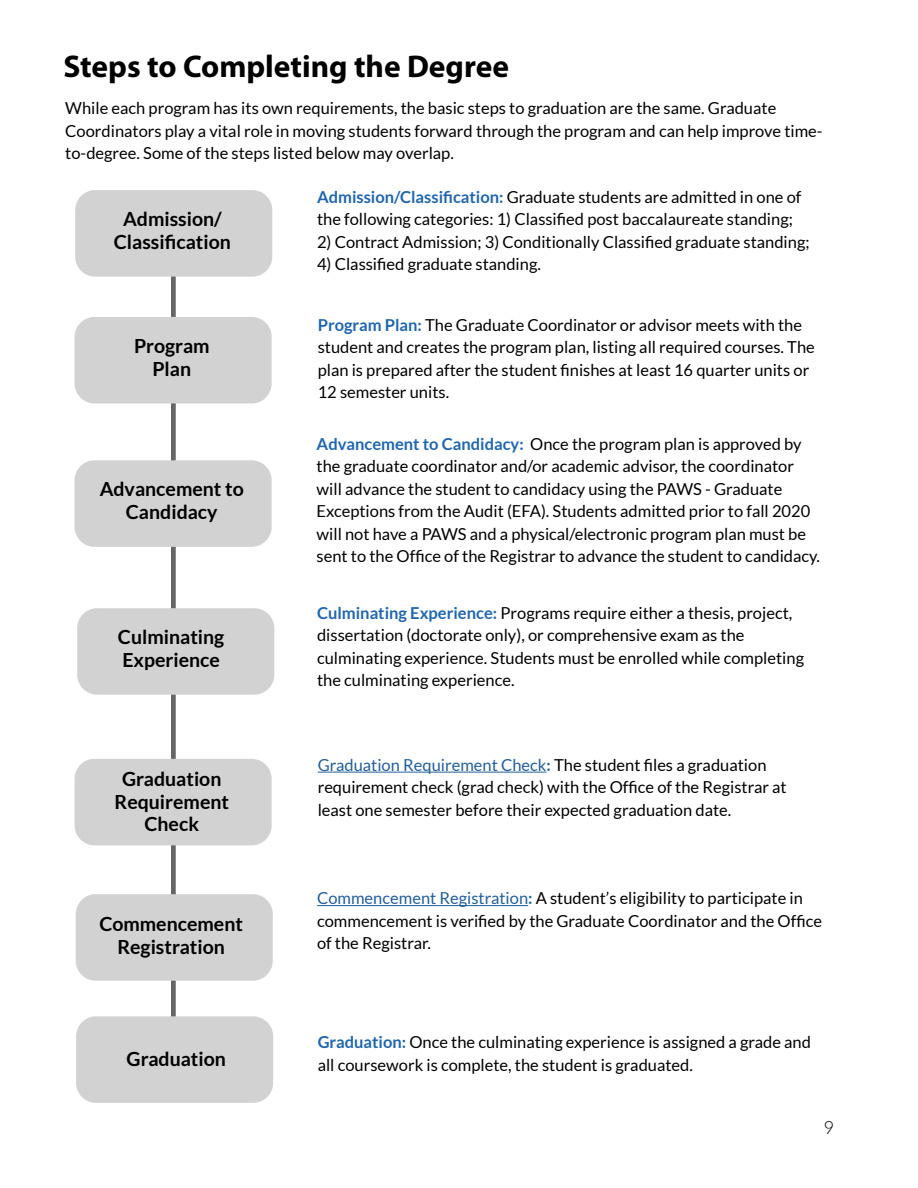
<style>
.page{position:relative;width:918px;height:1188px;background:#fff}
.page>*{position:absolute;margin:0;border:0;box-sizing:border-box;transform-origin:0 0}
.t1{font:700 31.5px "Myriad Pro";color:#000}
.t2{font:700 19.5px/22.5px "Lato";color:#000;text-align:center}
.t3{font:300 18px "Lato";color:#000}
.t4{font:16.5px/22.5px "Lato";color:#000}
.s1{font-weight:700;color:#1f66b1}
.s2{color:#215e9e}
</style>
<div class="page">
<div style="left:77px;top:192px;width:194px;height:83px;background:#d2d2d2;border-radius:18px"></div>
<div style="left:75px;top:190px;width:197px;height:87px;border:3px solid #d2d2d2;border-radius:18px"></div>
<div style="left:76px;top:318px;width:194px;height:84px;background:#d2d2d2;border-radius:18px"></div>
<div style="left:75px;top:317px;width:197px;height:86px;border:3px solid #d2d2d2;border-radius:18px"></div>
<div style="left:76px;top:462px;width:194px;height:83px;background:#d2d2d2;border-radius:18px"></div>
<div style="left:75px;top:460px;width:197px;height:87px;border:3px solid #d2d2d2;border-radius:18px"></div>
<div style="left:79px;top:610px;width:194px;height:83px;background:#d2d2d2;border-radius:18px"></div>
<div style="left:77px;top:608px;width:197px;height:87px;border:3px solid #d2d2d2;border-radius:18px"></div>
<div style="left:76px;top:760px;width:194px;height:84px;background:#d2d2d2;border-radius:18px"></div>
<div style="left:75px;top:759px;width:197px;height:86px;border:3px solid #d2d2d2;border-radius:18px"></div>
<div style="left:78px;top:1018px;width:194px;height:83px;background:#d2d2d2;border-radius:18px"></div>
<div style="left:76px;top:1016px;width:197px;height:87px;border:3px solid #d2d2d2;border-radius:18px"></div>
<hr style="left:318px;top:772px;width:229px;height:1px;background:#215e9e">
<hr style="left:317px;top:905px;width:211px;height:1px;background:#215e9e">
<div style="left:77px;top:896px;width:194px;height:83px;background:#d2d2d2;border-radius:18px"></div>
<div style="left:76px;top:894px;width:197px;height:87px;border:3px solid #d2d2d2;border-radius:18px"></div>
<h1 class="t1" style="left:63px;top:46px;width:447px">Steps to Completing the Degree</h1>
<p class="t4" style="left:65px;top:97px;width:759px">While each program has its own requirements, the basic steps to graduation are the same. Graduate<br>Coordinators play a vital role in moving students forward through the program and can help improve time&shy;to-degree. Some of the steps listed below may overlap.</p>
<p class="t2" style="left:114px;top:208px;width:119px">Admission/<br>Classification</p>
<p class="t2" style="left:134px;top:334px;width:77px">Program<br>Plan</p>
<p class="t2" style="left:100px;top:478px;width:146px">Advancement to<br>Candidacy</p>
<p class="t2" style="left:118px;top:626px;width:108px;text-align:left">Culminating<br>Experience</p>
<p class="t2" style="left:115px;top:768px;width:116px">Graduation<br>Requirement<br>Check</p>
<p class="t2" style="left:99px;top:913px;width:145px">Commencement<br>Registration</p>
<p class="t2" style="left:127px;top:1048px;width:101px">Graduation</p>
<p class="t4" style="left:317px;top:185px;width:486px"><span class="s1">Admission/Classification:</span> Graduate students are admitted in one of the following categories: 1) Classified post baccalaureate standing;</p>
<p class="t4" style="left:317px;top:230px;width:494px">2) Contract Admission; 3) Conditionally Classified graduate standing;</p>
<p class="t4" style="left:317px;top:253px;width:225px">4) Classified graduate standing.</p>
<p class="t4" style="left:318px;top:313px;width:499px"><span class="s1">Program Plan:</span> The Graduate Coordinator or advisor meets with the student and creates the program plan, listing all required courses. The plan is prepared after the student finishes at least 16 quarter units or 12 semester units.</p>
<p class="t4" style="left:317px;top:432px;width:505px"><span class="s1">Advancement to Candidacy:</span> Once the program plan is approved by the graduate coordinator and/or academic advisor, the coordinator will advance the student to candidacy using the PAWS - Graduate Exceptions from the Audit (EFA). Students admitted prior to fall 2020 will not have a PAWS and a physical/electronic program plan must be sent to the Office of the Registrar to advance the student to candidacy.</p>
<p class="t4" style="left:317px;top:602px;width:489px"><span class="s1">Culminating Experience:</span> Programs require either a thesis, project, dissertation (doctorate only), or comprehensive exam as the culminating experience. Students must be enrolled while completing the culminating experience.</p>
<p class="t4" style="left:318px;top:754px;width:471px"><span class="s2">Graduation Requirement Check</span><span class="s1">:</span> The student files a graduation requirement check (grad check) with the Office of the Registrar at least one semester before their expected graduation date.</p>
<p class="t4" style="left:317px;top:887px;width:507px"><span class="s2">Commencement Registration</span><span class="s1">:</span> A student’s eligibility to participate in commencement is verified by the Graduate Coordinator and the Office of the Registrar.</p>
<p class="t4" style="left:318px;top:1031px;width:495px"><span class="s1">Graduation:</span> Once the culminating experience is assigned a grade and all coursework is complete, the student is graduated.</p>
<p class="t3" style="left:824px;top:1118px;width:12px">9</p>
</div>
